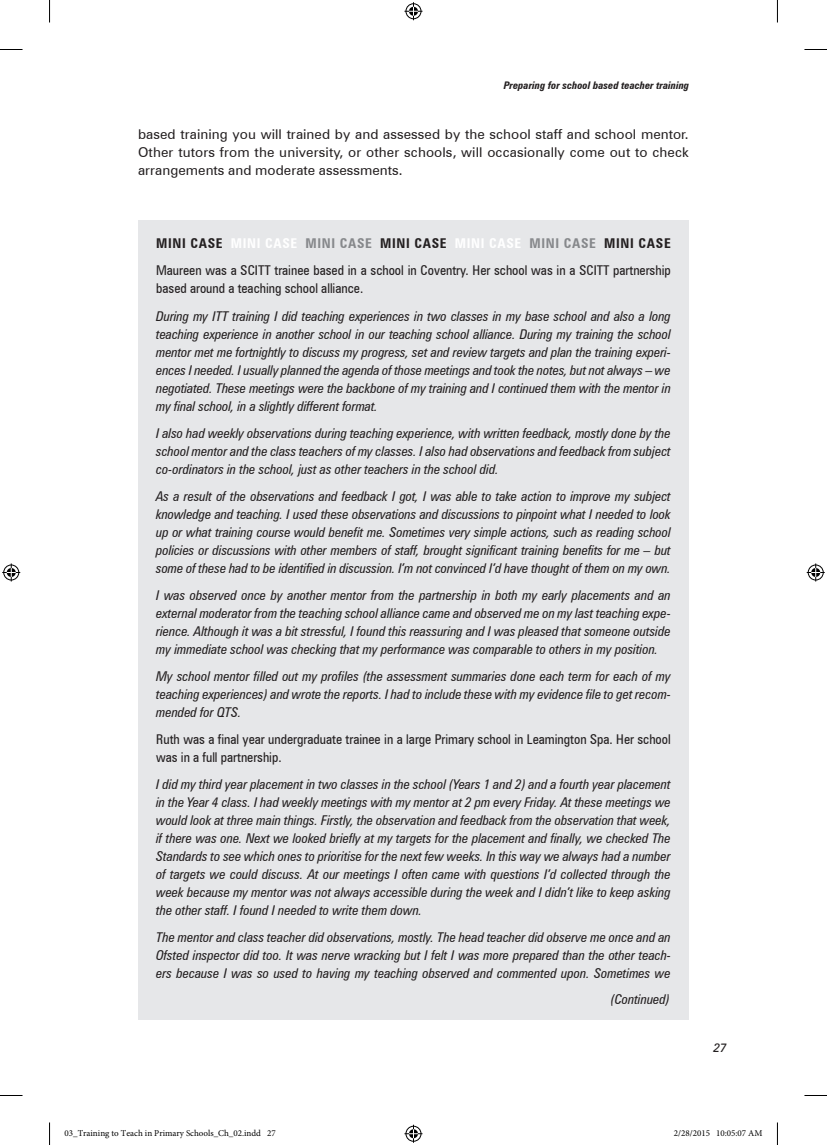
<style>
.page{position:relative;width:827px;height:1145px;background:#fff}
.page>*{position:absolute;margin:0;border:0;box-sizing:border-box;transform-origin:0 0}
.BX2_BTEXT{font:italic condensed 13.5px/18px "Zurich BT";color:#231f20;text-align:justify}
.BX2_BTEXT-2{font:condensed 13.5px/18px "Zurich BT";color:#231f20}
.TEXT{font:13.5px/18px "Zurich BT";color:#231f20;text-align:justify}
.BX2_BT{font:700 condensed 13.5px "Zurich BT";letter-spacing:.05em;color:#231f20}
.t1{font:italic 12px "Zurich BT";color:#231f20}
.t2{font:italic 700 condensed 10.5px "Zurich BT";color:#231f20}
.t3{font:9px "Minion Pro";color:#000}
.s1{color:#fff}
.s2{color:#86888b}
</style>
<div class="page">
<div style="left:138px;top:220px;width:550px;height:799px;background:#e6e7e9"></div>
<svg style="left:0;top:49px;width:22px;height:1px"></svg>
<svg style="left:804px;top:49px;width:22px;height:1px"></svg>
<svg style="left:0;top:1095px;width:22px;height:1px"></svg>
<svg style="left:804px;top:1095px;width:22px;height:1px"></svg>
<svg style="left:49px;top:0;width:1px;height:22px"></svg>
<svg style="left:49px;top:1122px;width:1px;height:23px"></svg>
<svg style="left:776px;top:0;width:1px;height:22px"></svg>
<svg style="left:776px;top:1123px;width:1px;height:22px"></svg>
<svg style="left:404px;top:2px;width:18px;height:18px"></svg>
<svg style="left:404px;top:1125px;width:18px;height:18px"></svg>
<svg style="left:2px;top:563px;width:18px;height:18px"></svg>
<svg style="left:806px;top:563px;width:18px;height:18px"></svg>
<p class="t2" style="left:503px;top:79px;width:187px">Preparing for school based teacher training</p>
<p class="TEXT" style="left:138px;top:125px;width:552px">based training you will trained by and assessed by the school staff and school mentor.<br>Other tutors from the university, or other schools, will occasionally come out to check arrangements and moderate assessments.</p>
<p class="BX2_BT" style="left:156px;top:235px;width:516px">MINI CASE <span class="s1">MINI CASE</span> <span class="s2">MINI CASE</span> MINI CASE <span class="s1">MINI CASE</span> <span class="s2">MINI CASE</span> MINI CASE</p>
<p class="BX2_BTEXT-2" style="left:156px;top:261px;width:516px">Maureen was a SCITT trainee based in a school in Coventry. Her school was in a SCITT partnership based around a teaching school alliance.</p>
<p class="BX2_BTEXT" style="left:156px;top:307px;width:516px">During my ITT training I did teaching experiences in two classes in my base school and also a long teaching experience in another school in our teaching school alliance. During my training the school mentor met me fortnightly to discuss my progress, set and review targets and plan the training experi&shy;ences I needed. I usually planned the agenda of those meetings and took the notes, but not always – we negotiated. These meetings were the backbone of my training and I continued them with the mentor in my final school, in a slightly different format.</p>
<p class="BX2_BTEXT" style="left:156px;top:424px;width:516px">I also had weekly observations during teaching experience, with written feedback, mostly done by the school mentor and the class teachers of my classes. I also had observations and feedback from subject co-ordinators in the school, just as other teachers in the school did.</p>
<p class="BX2_BTEXT" style="left:156px;top:487px;width:516px">As a result of the observations and feedback I got, I was able to take action to improve my subject knowledge and teaching. I used these observations and discussions to pinpoint what I needed to look up or what training course would benefit me. Sometimes very simple actions, such as reading school policies or discussions with other members of staff, brought significant training benefits for me – but some of these had to be identified in discussion. I’m not convinced I’d have thought of them on my own.</p>
<p class="BX2_BTEXT" style="left:156px;top:586px;width:516px">I was observed once by another mentor from the partnership in both my early placements and an external moderator from the teaching school alliance came and observed me on my last teaching expe&shy;rience. Although it was a bit stressful, I found this reassuring and I was pleased that someone outside my immediate school was checking that my performance was comparable to others in my position.</p>
<p class="BX2_BTEXT" style="left:156px;top:667px;width:516px">My school mentor filled out my profiles (the assessment summaries done each term for each of my teaching experiences) and wrote the reports. I had to include these with my evidence file to get recom&shy;mended for QTS.</p>
<p class="BX2_BTEXT-2" style="left:156px;top:730px;width:516px">Ruth was a final year undergraduate trainee in a large Primary school in Leamington Spa. Her school was in a full partnership.</p>
<p class="BX2_BTEXT" style="left:156px;top:775px;width:516px">I did my third year placement in two classes in the school (Years 1 and 2) and a fourth year placement in the Year 4 class. I had weekly meetings with my mentor at 2 pm every Friday. At these meetings we would look at three main things. Firstly, the observation and feedback from the observation that week, if there was one. Next we looked briefly at my targets for the placement and finally, we checked The Standards to see which ones to prioritise for the next few weeks. In this way we always had a number of targets we could discuss. At our meetings I often came with questions I’d collected through the week because my mentor was not always accessible during the week and I didn’t like to keep asking the other staff. I found I needed to write them down.</p>
<p class="BX2_BTEXT" style="left:156px;top:928px;width:516px">The mentor and class teacher did observations, mostly. The head teacher did observe me once and an Ofsted inspector did too. It was nerve wracking but I felt I was more prepared than the other teach&shy;ers because I was so used to having my teaching observed and commented upon. Sometimes we</p>
<p class="BX2_BTEXT" style="left:610px;top:990px;width:61px">(Continued)</p>
<p class="t1" style="left:713px;top:1039px;width:15px">27</p>
<p class="t3" style="left:64px;top:1127px;width:213px">03_Training to Teach in Primary Schools_Ch_02.indd 27</p>
<p class="t3" style="left:673px;top:1127px;width:90px">2/28/2015 10:05:07 AM</p>
</div>
